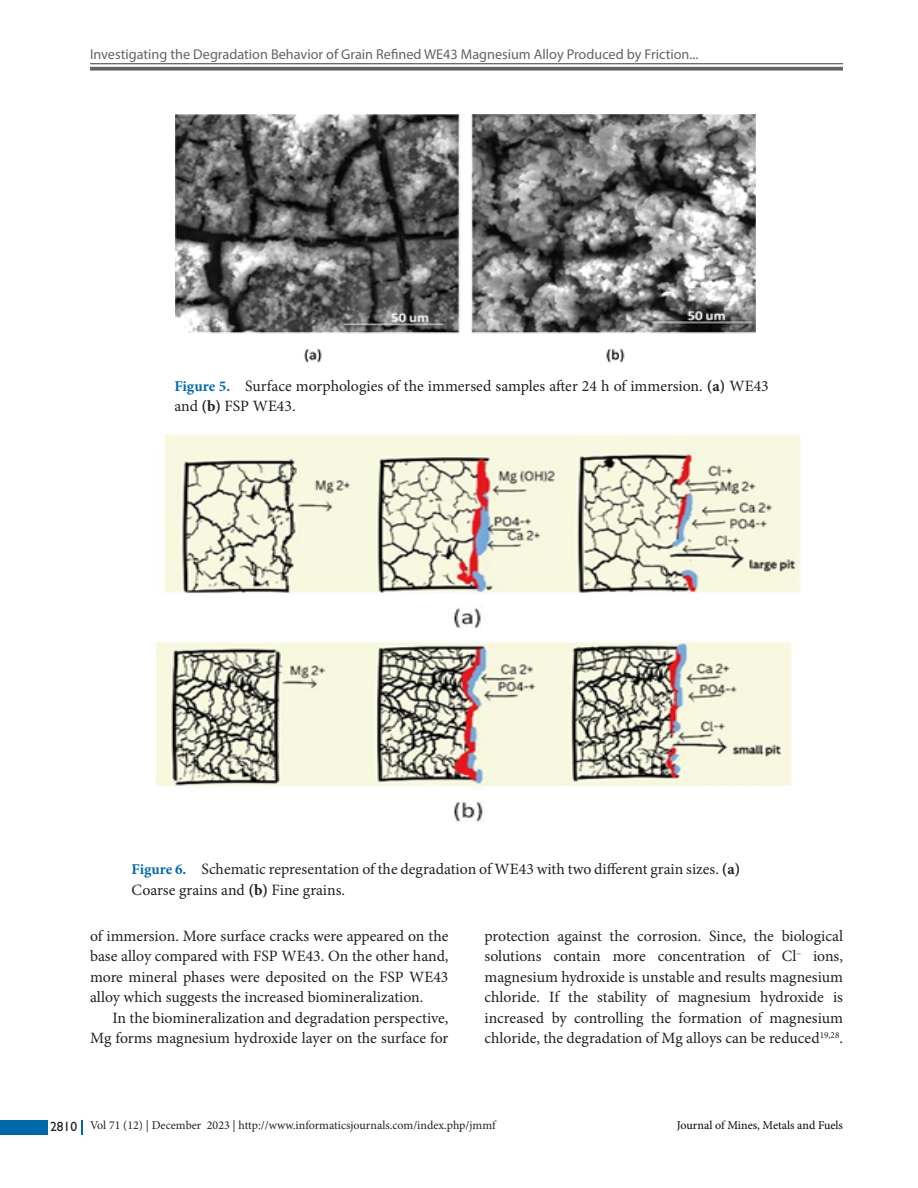
<style>
.page{position:relative;width:918px;height:1188px;background:#fff}
.page>*{position:absolute;margin:0;border:0;box-sizing:border-box;transform-origin:0 0}
.Text_Ind{font:15.75px/20.5px "Minion Pro";color:#231f20;text-align:justify}
.Fig_cap{font:15.75px/20.5px "Minion Pro";color:#231f20}
.t1{font:14.25px "Myriad Pro";color:#636366}
.t2{font:12px "Minion Pro";color:#231f20}
.t3{font:12px "Minion Pro";letter-spacing:-.005em;color:#040503}
.s1{font-weight:700;font-size:15px;color:#0068a9}
.s2{font-weight:700}
.s3{font-family:"Gill Sans";font-size:13.5px}
</style>
<div class="page">
<hr style="left:90px;top:63px;width:753px;height:1px;background:#636366">
<svg style="left:90px;top:67px;width:753px;height:4px;background:#737376"></svg>
<div style="left:0;top:1120px;width:47px;height:15px;background:#0068a9"></div>
<svg style="left:81px;top:1120px;width:1px;height:15px"></svg>
<img style="left:175px;top:114px;width:580px;height:249px">
<img style="left:155px;top:435px;width:645px;height:387px">
<p class="t1" style="left:90px;top:45px;width:610px">Investigating the Degradation Behavior of Grain Refined WE43 Magnesium Alloy Produced by Friction...</p>
<p class="Fig_cap" style="left:174px;top:376px;width:596px"><span class="s1">Figure 5.</span> Surface morphologies of the immersed samples after 24 h of immersion. <span class="s2">(a)</span> WE43 and <span class="s2">(b)</span> FSP WE43.</p>
<p class="Fig_cap" style="left:132px;top:859px;width:610px"><span class="s1">Figure 6.</span> Schematic representation of the degradation of WE43 with two different grain sizes. <span class="s2">(a)<br></span>Coarse grains and <span class="s2">(b)</span> Fine grains.</p>
<p class="Text_Ind" style="left:90px;top:925px;width:360px">of immersion. More surface cracks were appeared on the base alloy compared with FSP WE43. On the other hand, more mineral phases were deposited on the FSP WE43 alloy which suggests the increased biomineralization.</p>
<p class="Text_Ind" style="left:90px;top:1008px;width:360px;text-align:right">In the biomineralization and degradation perspective,<br>Mg forms magnesium hydroxide layer on the surface for</p>
<p class="Text_Ind" style="left:484px;top:925px;width:360px">protection against the corrosion. Since, the biological solutions contain more concentration of Cl<sup>–</sup> ions, magnesium hydroxide is unstable and results magnesium chloride. If the stability of magnesium hydroxide is increased by controlling the formation of magnesium chloride, the degradation of Mg alloys can be reduced<sup>19,28</sup>.</p>
<p class="t2" style="left:50px;top:1117px;width:447px"><span class="s3">2810</span> Vol 71 (12) | December 2023 | http://www.informaticsjournals.com/index.php/jmmf</p>
<p class="t3" style="left:677px;top:1117px;width:168px">Journal of Mines, Metals and Fuels</p>
</div>
